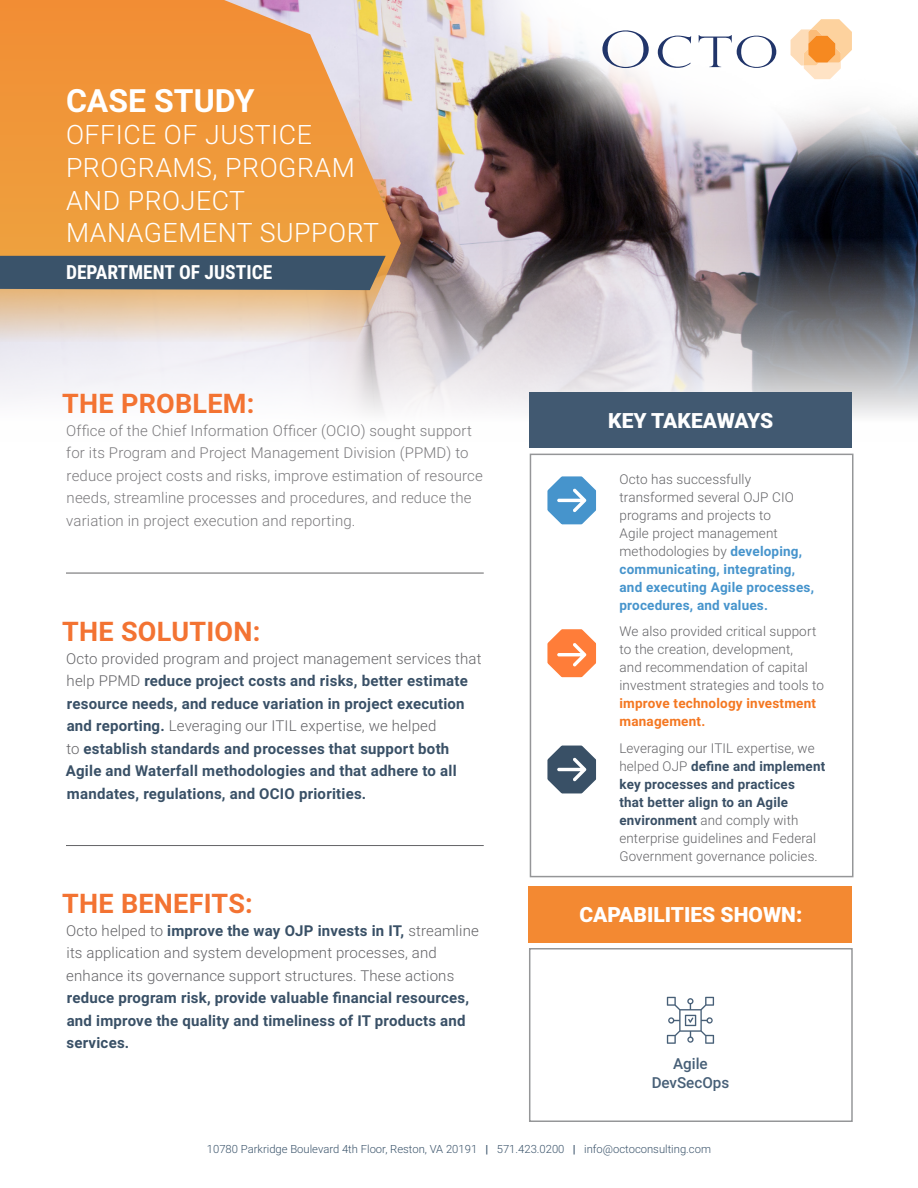
<style>
.page{position:relative;width:918px;height:1188px;background:#fff}
.page>*{position:absolute;margin:0;border:0;box-sizing:border-box;transform-origin:0 0}
.t1{font:700 32.1px "Roboto";color:#fff}
.Heading_1{font:700 27px "Roboto";letter-spacing:.01em;color:#f37332}
.t2{font:300 26.7px "Roboto";letter-spacing:.02em;color:#fff}
.t3{font:900 21px "Roboto";color:#fff}
.t4{font:700 19.5px "Roboto Condensed";color:#fff}
.t5{font:500 15.15px/18.3px "Roboto";color:#475f77;text-align:center}
.t6{font:700 15px/22.5px "Roboto";letter-spacing:.015em;color:#395066}
.t7{font:300 15px/22.5px "Roboto";letter-spacing:.01em;color:#7b7a7d}
.t8{font:300 13.5px/18px "Roboto";letter-spacing:.01em;color:#636366}
.t9{font:300 11.25px "Roboto";color:#3a536a}
.s1{font-weight:300;color:#636366}
.s2{font-weight:700;color:#4694cc}
.s3{font-weight:700;color:#f47721}
.s4{font-weight:700;color:#394f65}
.s5{font-weight:700}
</style>
<div class="page">
<div style="left:529px;top:948px;width:324px;height:174px;background:#fff;border:2px solid #5c5e61"></div>
<div style="left:530px;top:454px;width:324px;height:423px;background:#fff;border:2px solid #5c5e61"></div>
<img style="left:0;top:342px;width:918px;height:99px">
<hr style="left:66px;top:573px;width:418px;height:1px;background:#636366">
<hr style="left:66px;top:845px;width:418px;height:1px;background:#636366">
<img style="left:346px;top:0;width:572px;height:349px">
<svg style="left:547px;top:476px;width:49px;height:49px"></svg>
<svg style="left:547px;top:629px;width:49px;height:49px"></svg>
<svg style="left:547px;top:745px;width:49px;height:49px"></svg>
<svg style="left:0;top:0;width:401px;height:342px;background:#eca75f"></svg>
<div style="left:0;top:256px;width:386px;height:34px;background:#3a536a"></div>
<svg style="left:602px;top:30px;width:174px;height:38px"></svg>
<svg style="left:791px;top:19px;width:61px;height:60px"></svg>
<svg style="left:667px;top:997px;width:47px;height:47px"></svg>
<div style="left:529px;top:886px;width:322px;height:56px;background:#f38932"></div>
<div style="left:530px;top:392px;width:322px;height:56px;background:#415971"></div>
<p class="t1" style="left:66px;top:78px;width:190px">CASE STUDY</p>
<p class="t2" style="left:66px;top:116px;width:247px">OFFICE OF JUSTICE</p>
<p class="t2" style="left:66px;top:149px;width:290px">PROGRAMS, PROGRAM</p>
<p class="t2" style="left:66px;top:181px;width:181px">AND PROJECT</p>
<p class="t2" style="left:66px;top:214px;width:315px">MANAGEMENT SUPPORT</p>
<p class="t4" style="left:66px;top:258px;width:208px">DEPARTMENT OF JUSTICE</p>
<p class="Heading_1" style="left:62px;top:385px;width:194px">THE PROBLEM:</p>
<p class="t7" style="left:66px;top:419px;width:418px">Office of the Chief Information Officer (OCIO) sought support for its Program and Project Management Division (PPMD) to reduce project costs and risks, improve estimation of resource needs, streamline processes and procedures, and reduce the variation in project execution and reporting.</p>
<p class="Heading_1" style="left:62px;top:613px;width:200px">THE SOLUTION:</p>
<p class="t6" style="left:66px;top:647px;width:417px"><span class="s1">Octo provided program and project management services that help PPMD</span> reduce project costs and risks, better estimate resource needs, and reduce variation in project execution and reporting. <span class="s1">Leveraging our ITIL expertise, we helped<br>to</span> establish standards and processes that support both Agile and Waterfall methodologies and that adhere to all mandates, regulations, and OCIO priorities.</p>
<p class="Heading_1" style="left:62px;top:885px;width:192px">THE BENEFITS:</p>
<p class="t6" style="left:66px;top:919px;width:414px"><span class="s1">Octo helped to</span> improve the way OJP invests in IT, <span class="s1">streamline its application and system development processes, and enhance its governance support structures. These actions </span>reduce program risk, provide valuable financial resources, and improve the quality and timeliness of IT products and services.</p>
<p class="t3" style="left:608px;top:406px;width:167px">KEY TAKEAWAYS</p>
<p class="t8" style="left:619px;top:469px;width:196px">Octo has successfully transformed several OJP CIO programs and projects to<br>Agile project management methodologies by <span class="s2">developing, communicating, integrating, and executing Agile processes, procedures, and values.</span></p>
<p class="t8" style="left:619px;top:622px;width:206px">We also provided critical support to the creation, development,<br>and recommendation of capital investment strategies and tools to <span class="s3">improve technology investment management.</span></p>
<p class="t8" style="left:619px;top:738px;width:207px">Leveraging our ITIL expertise, we helped OJP <span class="s4">define and implement key processes and practices<br>that better align to an Agile environment</span> and comply with enterprise guidelines and Federal<br>Government governance policies.</p>
<p class="t3" style="left:579px;top:900px;width:224px">CAPABILITIES SHOWN:</p>
<p class="t5" style="left:652px;top:1054px;width:79px">Agile<br>DevSecOps</p>
<p class="t9" style="left:207px;top:1141px;width:506px">10780 Parkridge Boulevard 4th Floor, Reston, VA 20191 <span class="s5">|</span> 571.423.0200 <span class="s5">|</span> info@octoconsulting.com</p>
</div>
